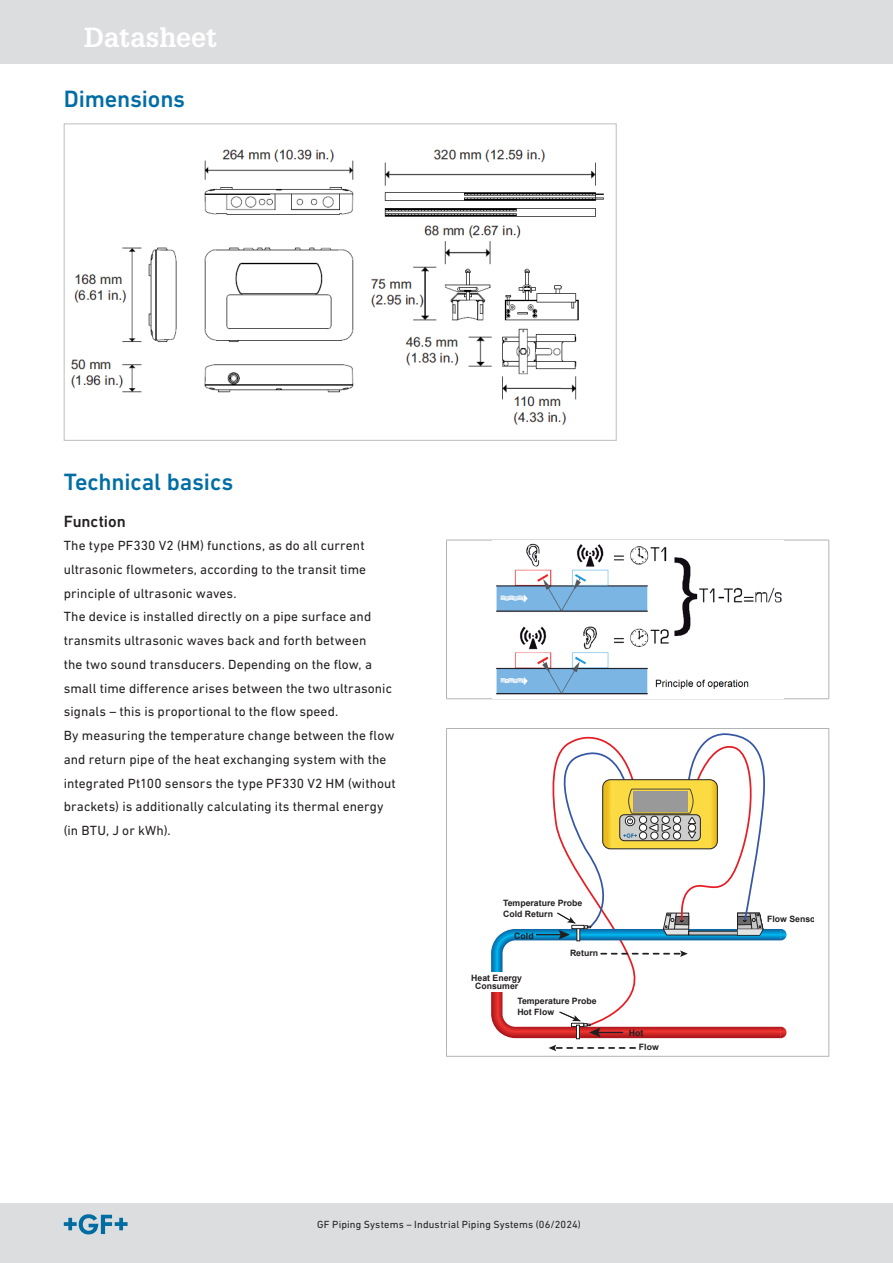
<style>
.page{position:relative;width:893px;height:1263px;background:#fff}
.page>*{position:absolute;margin:0;border:0;box-sizing:border-box;transform-origin:0 0}
.t1{font:700 27px "Glypha LT Pro";color:#fff}
.Überschrift_3_Kap_x{font:500 24px "DIN Next W1 G";letter-spacing:-.005em;color:#006da5}
.Überschrift_4__oNr{font:500 16.5px "DIN Next W1 G";color:#231f20}
.Grundtext{font:13.5px "DIN Next W1 G";letter-spacing:.005em;color:#231f20}
.t2{font:10.5px "DIN Next W1 G";letter-spacing:.015em;color:#231f20}
.t3{font:700 8.7px/10.5px "Arial";color:#231f20}
</style>
<div class="page">
<div style="left:0;top:1203px;width:893px;height:60px;background:#dcdddf"></div>
<svg style="left:64px;top:1214px;width:64px;height:20px"></svg>
<div style="left:0;top:0;width:893px;height:64px;background:#dcdddf"></div>
<hr style="left:446px;top:540px;width:383px;height:1px;background:#b2b3b7">
<hr style="left:446px;top:540px;width:1px;height:158px;background:#b2b3b7">
<hr style="left:828px;top:540px;width:1px;height:158px;background:#b2b3b7">
<hr style="left:446px;top:729px;width:1px;height:327px;background:#b2b3b7">
<hr style="left:828px;top:729px;width:1px;height:327px;background:#b2b3b7">
<hr style="left:446px;top:1056px;width:383px;height:1px;background:#b2b3b7">
<hr style="left:446px;top:698px;width:383px;height:1px;background:#b2b3b7">
<hr style="left:446px;top:728px;width:383px;height:1px;background:#b2b3b7">
<img style="left:492px;top:540px;width:291px;height:155px">
<div style="left:576px;top:1025px;width:4px;height:14px;border:1px solid #231f20"></div>
<svg style="left:548px;top:1045px;width:87px;height:6px"></svg>
<svg style="left:491px;top:733px;width:295px;height:305px"></svg>
<div style="left:634px;top:791px;width:54px;height:21px;background:#999"></div>
<img style="left:71px;top:149px;width:533px;height:276px">
<h1 class="t1" style="left:84px;top:20px;width:134px">Datasheet</h1>
<p class="Überschrift_3_Kap_x" style="left:64px;top:85px;width:123px">Dimensions</p>
<p class="Überschrift_3_Kap_x" style="left:64px;top:468px;width:171px">Technical basics</p>
<p class="Überschrift_4__oNr" style="left:64px;top:512px;width:64px">Function</p>
<p class="Grundtext" style="left:64px;top:538px;width:302px">The type PF330 V2 (HM) functions, as do all current</p>
<p class="Grundtext" style="left:64px;top:561px;width:304px">ultrasonic flowmeters, according to the transit time</p>
<p class="Grundtext" style="left:64px;top:585px;width:174px">principle of ultrasonic waves.</p>
<p class="Grundtext" style="left:64px;top:609px;width:309px">The device is installed directly on a pipe surface and</p>
<p class="Grundtext" style="left:64px;top:633px;width:304px">transmits ultrasonic waves back and forth between</p>
<p class="Grundtext" style="left:64px;top:656px;width:310px">the two sound transducers. Depending on the flow, a</p>
<p class="Grundtext" style="left:64px;top:680px;width:330px">small time difference arises between the two ultrasonic</p>
<p class="Grundtext" style="left:64px;top:704px;width:276px">signals – this is proportional to the flow speed.</p>
<p class="Grundtext" style="left:64px;top:728px;width:332px">By measuring the temperature change between the flow</p>
<p class="Grundtext" style="left:64px;top:752px;width:324px">and return pipe of the heat exchanging system with the</p>
<p class="Grundtext" style="left:64px;top:775px;width:334px">integrated Pt100 sensors the type PF330 V2 HM (without</p>
<p class="Grundtext" style="left:64px;top:799px;width:321px">brackets) is additionally calculating its thermal energy</p>
<p class="Grundtext" style="left:64px;top:823px;width:108px">(in BTU, J or kWh).</p>
<p class="t3" style="left:503px;top:898px;width:81px">Temperature Probe<br>Cold Return</p>
<p class="t3" style="left:514px;top:930px;width:21px">Cold</p>
<p class="t3" style="left:570px;top:948px;width:30px">Return</p>
<p class="t3" style="left:471px;top:973px;width:52px;line-height:8.7px;text-align:center">Heat Energy<br>Consumer</p>
<p class="t3" style="left:517px;top:996px;width:81px">Temperature Probe<br>Hot Flow</p>
<p class="t3" style="left:629px;top:1028px;width:16px">Hot</p>
<p class="t3" style="left:639px;top:1042px;width:21px">Flow</p>
<p class="t2" style="left:317px;top:1219px;width:265px">GF Piping Systems – Industrial Piping Systems (06/2024)</p>
<p class="t3" style="left:767px;top:913px;width:53px">Flow Sensor</p>
</div>
